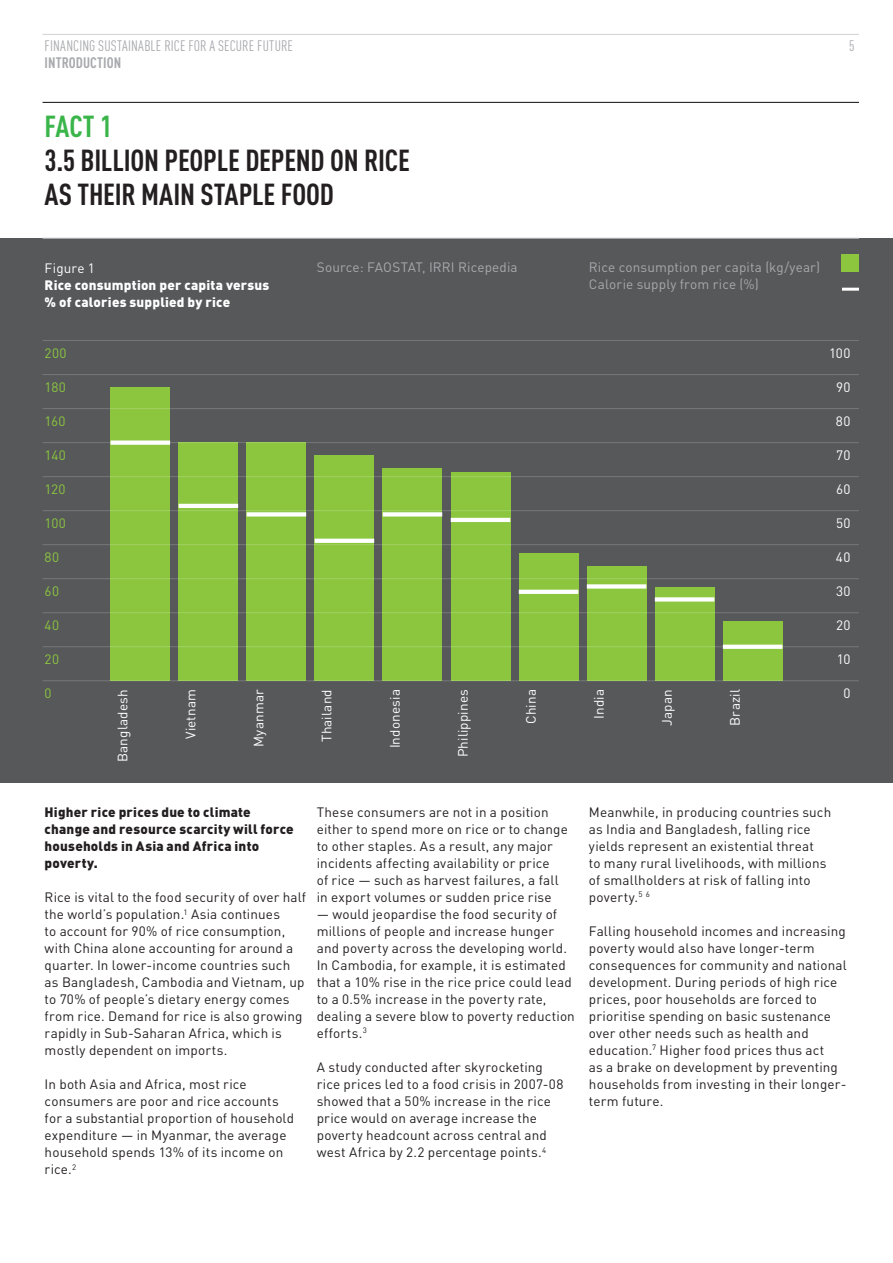
<style>
.page{position:relative;width:893px;height:1263px;background:#fff}
.page>*{position:absolute;margin:0;border:0;box-sizing:border-box;transform-origin:0 0}
._8mm{font:700 condensed 30px "DIN Pro";letter-spacing:-.005em;color:#231f20}
._8mm-2{font:700 condensed 30px "DIN Pro";color:#3ab54a}
._4mm{font:condensed 15px "DIN Pro";letter-spacing:.005em;color:#a8a9ad}
._8mm-3{font:700 condensed 15px "DIN Pro";letter-spacing:.005em;color:#a8a9ad}
._4mm-2{font:13.5px/17px "DIN";letter-spacing:.01em;color:#231f20}
._4mm-3{font:13.5px "DIN";letter-spacing:.01em;color:#fff}
._4mm-4{font:900 13.5px/17px "DIN";letter-spacing:.015em;color:#231f20}
._4mm-5{font:13.5px "DIN";letter-spacing:.01em;color:#a8a9ad}
._4mm-6{font:900 13.5px/17px "DIN";letter-spacing:.015em;color:#fff}
._4mm-7{font:13.5px "DIN";letter-spacing:.025em;color:#8bc63e}
</style>
<div class="page">
<div style="left:0;top:238px;width:893px;height:545px;background:#57585a"></div>
<div style="left:111px;top:387px;width:59px;height:294px;background:#8bc63e"></div>
<div style="left:179px;top:443px;width:59px;height:238px;background:#8bc63e"></div>
<div style="left:247px;top:443px;width:59px;height:238px;background:#8bc63e"></div>
<div style="left:315px;top:455px;width:59px;height:226px;background:#8bc63e"></div>
<div style="left:383px;top:468px;width:59px;height:213px;background:#8bc63e"></div>
<div style="left:451px;top:472px;width:59px;height:209px;background:#8bc63e"></div>
<div style="left:519px;top:553px;width:59px;height:128px;background:#8bc63e"></div>
<div style="left:587px;top:566px;width:59px;height:115px;background:#8bc63e"></div>
<div style="left:655px;top:587px;width:59px;height:94px;background:#8bc63e"></div>
<div style="left:723px;top:621px;width:59px;height:60px;background:#8bc63e"></div>
<hr style="left:43px;top:340px;width:816px;height:1px;background:#fff">
<hr style="left:43px;top:374px;width:816px;height:1px;background:#fff">
<hr style="left:43px;top:408px;width:816px;height:1px;background:#fff">
<hr style="left:43px;top:442px;width:816px;height:1px;background:#fff">
<hr style="left:43px;top:476px;width:816px;height:1px;background:#fff">
<hr style="left:43px;top:510px;width:816px;height:1px;background:#fff">
<hr style="left:43px;top:544px;width:816px;height:1px;background:#fff">
<hr style="left:43px;top:578px;width:816px;height:1px;background:#fff">
<hr style="left:43px;top:612px;width:816px;height:1px;background:#fff">
<hr style="left:43px;top:646px;width:816px;height:1px;background:#fff">
<hr style="left:43px;top:680px;width:816px;height:1px;background:#fff">
<div style="left:842px;top:255px;width:17px;height:17px;background:#8bc63e"></div>
<hr style="left:43px;top:34px;width:816px;height:1px;background:#d1d2d4">
<hr style="left:43px;top:102px;width:816px;height:1px;background:#231f20">
<hr style="left:43px;top:238px;width:816px;height:1px;background:#d1d2d4">
<div style="left:111px;top:440px;width:59px;height:5px;background:#fff"></div>
<hr style="left:179px;top:504px;width:59px;height:4px;background:#fff">
<svg style="left:247px;top:512px;width:59px;height:4px"></svg>
<svg style="left:315px;top:539px;width:59px;height:4px"></svg>
<svg style="left:383px;top:512px;width:59px;height:4px"></svg>
<hr style="left:451px;top:518px;width:59px;height:4px;background:#fff">
<svg style="left:519px;top:590px;width:59px;height:4px"></svg>
<div style="left:587px;top:584px;width:59px;height:5px;background:#fff"></div>
<div style="left:655px;top:597px;width:59px;height:5px;background:#fff"></div>
<svg style="left:723px;top:645px;width:59px;height:4px"></svg>
<hr style="left:842px;top:288px;width:17px;height:3px;background:#fff">
<p class="_4mm" style="left:45px;top:35px;width:250px">FINANCING SUSTAINABLE RICE FOR A SECURE FUTURE</p>
<p class="_4mm" style="left:849px;top:35px;width:7px">5</p>
<p class="_8mm-3" style="left:45px;top:52px;width:78px">INTRODUCTION</p>
<p class="_8mm-2" style="left:45px;top:104px;width:69px">FACT 1</p>
<p class="_8mm" style="left:45px;top:138px;width:367px">3.5 BILLION PEOPLE DEPEND ON RICE</p>
<p class="_8mm" style="left:45px;top:172px;width:291px">AS THEIR MAIN STAPLE FOOD</p>
<p class="_4mm-3" style="left:45px;top:259px;width:52px">Figure 1</p>
<p class="_4mm-6" style="left:45px;top:275px;width:226px">Rice consumption per capita versus % of calories supplied by rice</p>
<p class="_4mm-5" style="left:317px;top:259px;width:202px">Source: FAOSTAT, IRRI Ricepedia</p>
<p class="_4mm-5" style="left:589px;top:259px;width:233px">Rice consumption per capita (kg/year)</p>
<p class="_4mm-5" style="left:589px;top:276px;width:171px">Calorie supply from rice (%)</p>
<p class="_4mm-7" style="left:45px;top:344px;width:23px">200</p>
<p class="_4mm-7" style="left:45px;top:378px;width:23px">180</p>
<p class="_4mm-7" style="left:45px;top:412px;width:23px">160</p>
<p class="_4mm-7" style="left:45px;top:446px;width:23px">140</p>
<p class="_4mm-7" style="left:45px;top:480px;width:23px">120</p>
<p class="_4mm-7" style="left:45px;top:514px;width:23px">100</p>
<p class="_4mm-7" style="left:45px;top:548px;width:16px">80</p>
<p class="_4mm-7" style="left:45px;top:582px;width:16px">60</p>
<p class="_4mm-7" style="left:45px;top:616px;width:16px">40</p>
<p class="_4mm-7" style="left:45px;top:650px;width:16px">20</p>
<p class="_4mm-7" style="left:45px;top:684px;width:9px">0</p>
<p class="_4mm-3" style="left:114px;top:762px;width:74px;rotate:-90deg">Bangladesh</p>
<p class="_4mm-3" style="left:182px;top:739px;width:52px;rotate:-90deg">Vietnam</p>
<p class="_4mm-3" style="left:250px;top:747px;width:59px;rotate:-90deg">Myanmar</p>
<p class="_4mm-3" style="left:318px;top:742px;width:54px;rotate:-90deg">Thailand</p>
<p class="_4mm-3" style="left:386px;top:748px;width:61px;rotate:-90deg">Indonesia</p>
<p class="_4mm-3" style="left:454px;top:757px;width:70px;rotate:-90deg">Philippines</p>
<p class="_4mm-3" style="left:522px;top:724px;width:36px;rotate:-90deg">China</p>
<p class="_4mm-3" style="left:590px;top:719px;width:31px;rotate:-90deg">India</p>
<p class="_4mm-3" style="left:658px;top:726px;width:38px;rotate:-90deg">Japan</p>
<p class="_4mm-3" style="left:726px;top:726px;width:38px;rotate:-90deg">Brazil</p>
<p class="_4mm-3" style="left:829px;top:344px;width:23px">100</p>
<p class="_4mm-3" style="left:836px;top:378px;width:16px">90</p>
<p class="_4mm-3" style="left:836px;top:412px;width:16px">80</p>
<p class="_4mm-3" style="left:836px;top:446px;width:16px">70</p>
<p class="_4mm-3" style="left:836px;top:480px;width:16px">60</p>
<p class="_4mm-3" style="left:836px;top:514px;width:16px">50</p>
<p class="_4mm-3" style="left:836px;top:548px;width:16px">40</p>
<p class="_4mm-3" style="left:836px;top:582px;width:16px">30</p>
<p class="_4mm-3" style="left:836px;top:616px;width:16px">20</p>
<p class="_4mm-3" style="left:837px;top:650px;width:15px">10</p>
<p class="_4mm-3" style="left:843px;top:684px;width:9px">0</p>
<p class="_4mm-4" style="left:45px;top:803px;width:251px">Higher rice prices due to climate change and resource scarcity will force households in Asia and Africa into poverty.</p>
<p class="_4mm-2" style="left:45px;top:889px;width:263px">Rice is vital to the food security of over half the world’s population.<sup>1</sup> Asia continues<br>to account for 90% of rice consumption, with China alone accounting for around a quarter. In lower-income countries such as Bangladesh, Cambodia and Vietnam, up to 70% of people’s dietary energy comes from rice. Demand for rice is also growing rapidly in Sub-Saharan Africa, which is mostly dependent on imports.</p>
<p class="_4mm-2" style="left:45px;top:1076px;width:251px">In both Asia and Africa, most rice consumers are poor and rice accounts for a substantial proportion of household expenditure — in Myanmar, the average household spends 13% of its income on rice.<sup>2</sup></p>
<p class="_4mm-2" style="left:317px;top:803px;width:253px">These consumers are not in a position either to spend more on rice or to change to other staples. As a result, any major incidents affecting availability or price<br>of rice — such as harvest failures, a fall in export volumes or sudden price rise</p>
<p class="_4mm-2" style="left:317px;top:905px;width:260px">— would jeopardise the food security of millions of people and increase hunger and poverty across the developing world.<br>In Cambodia, for example, it is estimated that a 10% rise in the rice price could lead to a 0.5% increase in the poverty rate, dealing a severe blow to poverty reduction efforts.<sup>3</sup></p>
<p class="_4mm-2" style="left:317px;top:1058px;width:248px">A study conducted after skyrocketing rice prices led to a food crisis in 2007-08 showed that a 50% increase in the rice price would on average increase the poverty headcount across central and west Africa by 2.2 percentage points.<sup>4</sup></p>
<p class="_4mm-2" style="left:589px;top:803px;width:244px">Meanwhile, in producing countries such as India and Bangladesh, falling rice yields represent an existential threat<br>to many rural livelihoods, with millions of smallholders at risk of falling into poverty.<sup>5</sup> <sup>6</sup></p>
<p class="_4mm-2" style="left:589px;top:922px;width:259px">Falling household incomes and increasing poverty would also have longer-term consequences for community and national development. During periods of high rice prices, poor households are forced to prioritise spending on basic sustenance over other needs such as health and education.<sup>7</sup> Higher food prices thus act<br>as a brake on development by preventing households from investing in their longer&shy;term future.</p>
</div>
